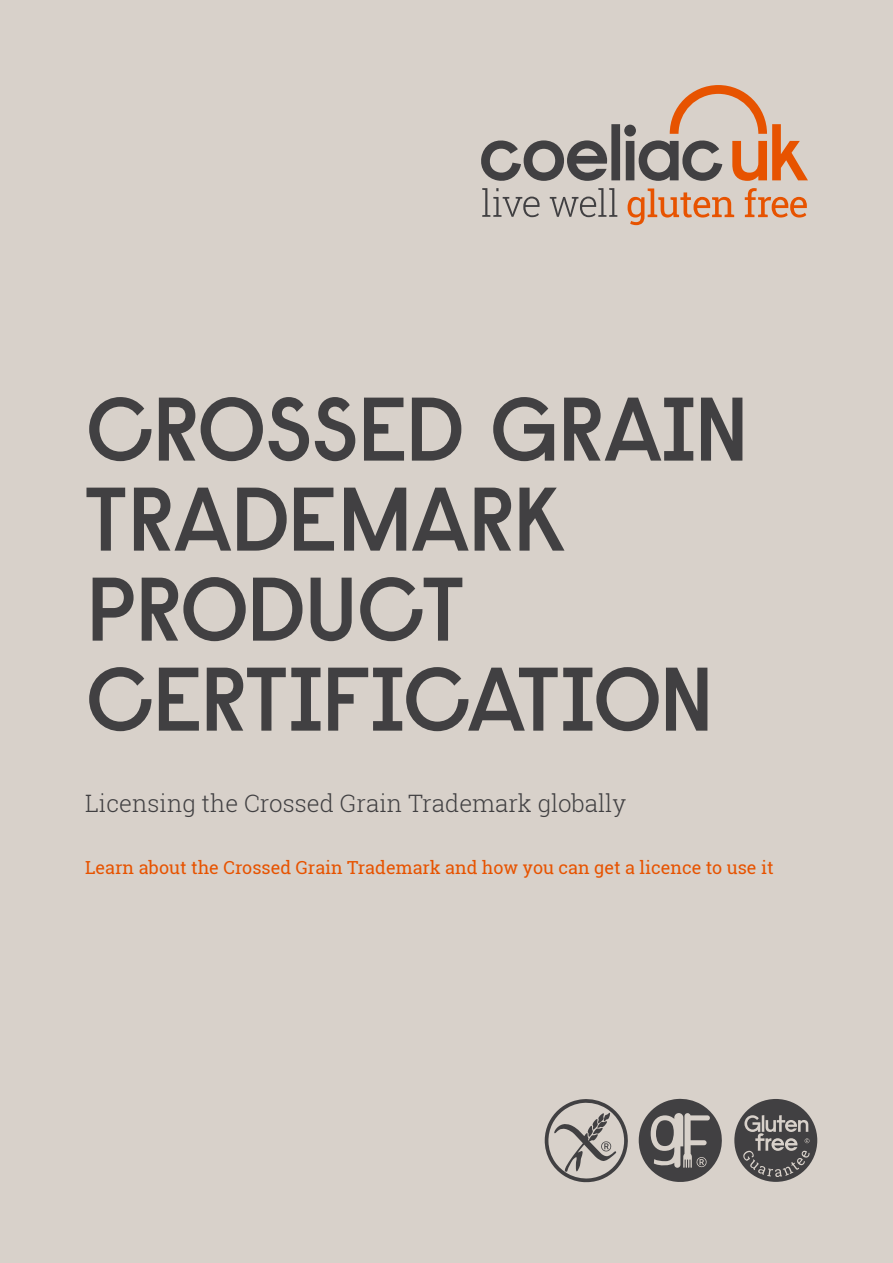
<style>
.page{position:relative;width:893px;height:1263px;background:#d8d1ca}
.page>*{position:absolute;margin:0;border:0;box-sizing:border-box;transform-origin:0 0}
.t1{font:600 90px/90px "Raisonne";letter-spacing:-.03em;color:#414042}
.t2{font:300 24px "Roboto Slab";color:#414042}
.t3{font:18px "Roboto Slab";color:#e75300}
</style>
<div class="page">
<svg style="left:482px;top:188px;width:57px;height:29px"></svg>
<svg style="left:550px;top:188px;width:67px;height:29px"></svg>
<svg style="left:628px;top:188px;width:106px;height:37px"></svg>
<svg style="left:745px;top:188px;width:62px;height:30px"></svg>
<div style="left:611px;top:124px;width:9px;height:56px;background:#414042"></div>
<svg style="left:481px;top:140px;width:126px;height:41px"></svg>
<svg style="left:624px;top:85px;width:184px;height:96px"></svg>
<svg style="left:545px;top:1099px;width:83px;height:83px"></svg>
<svg style="left:734px;top:1099px;width:83px;height:83px"></svg>
<svg style="left:638px;top:1099px;width:84px;height:83px"></svg>
<h1 class="t1" style="left:85px;top:383px;width:666px">CROSSED GRAIN<br>TRADEMARK<br>PRODUCT<br>CERTIFICATION</h1>
<h2 class="t2" style="left:85px;top:787px;width:543px">Licensing the Crossed Grain Trademark globally</h2>
<p class="t3" style="left:85px;top:855px;width:690px">Learn about the Crossed Grain Trademark and how you can get a licence to use it</p>
</div>
